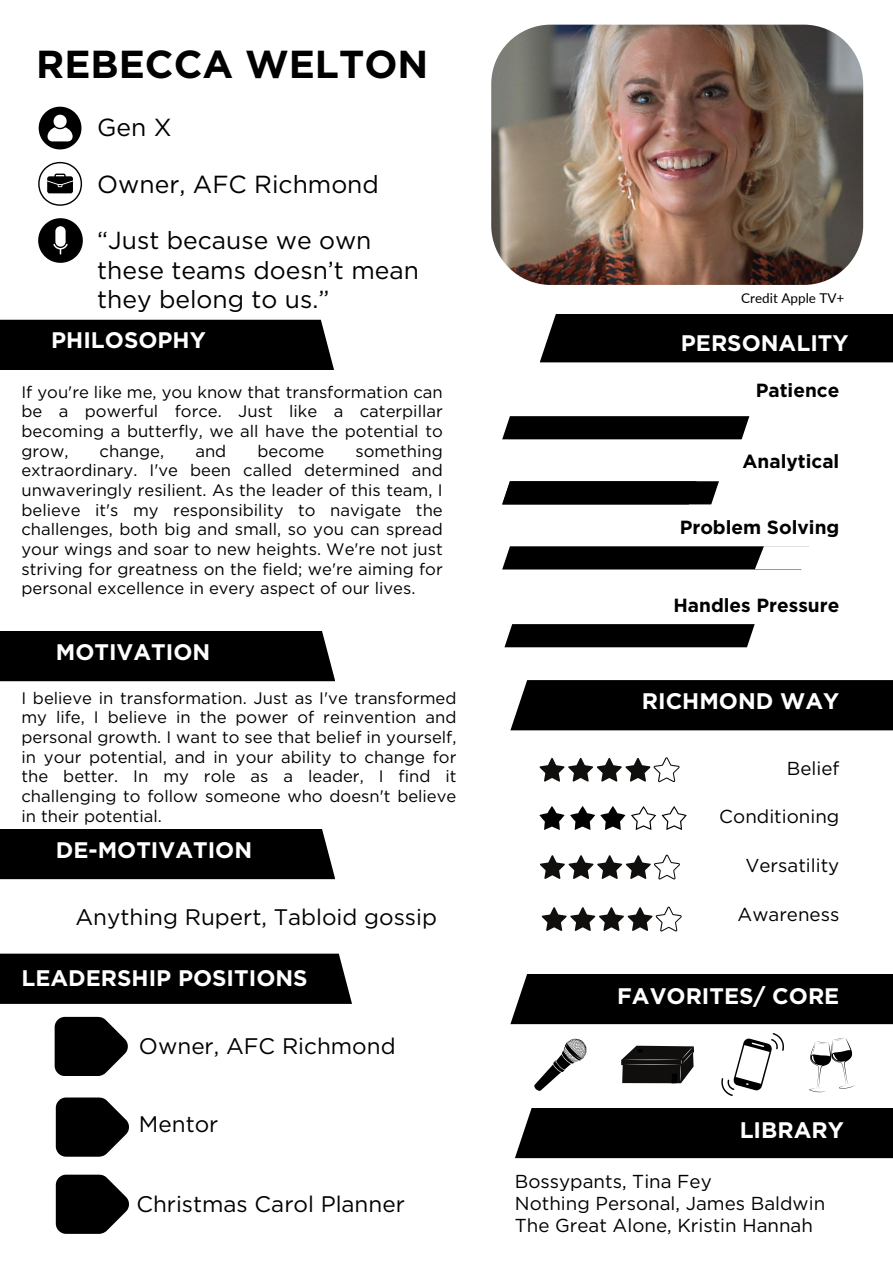
<style>
.page{position:relative;width:893px;height:1263px;background:#fff}
.page>*{position:absolute;margin:0;border:0;box-sizing:border-box;transform-origin:0 0}
.t1{font:700 39px "Gotham";color:#000}
.t2{font:24.67px/29.3px "Gotham";color:#000}
.t3{font:700 22.5px "Gotham";color:#fff}
.t4{font:22.5px "Gotham";color:#000}
.t5{font:700 19.05px "Gotham";color:#000}
.t6{font:18.75px "Gotham";color:#000}
.t7{font:16.65px/19.6px "Gotham";color:#000;text-align:justify}
.t8{font:13.5px "Lato";color:#000}
</style>
<div class="page">
<div style="left:0;top:320px;width:334px;height:50px;background:#000"></div>
<div style="left:0;top:631px;width:335px;height:50px;background:#000"></div>
<svg style="left:39px;top:107px;width:42px;height:42px"></svg>
<svg style="left:38px;top:162px;width:44px;height:44px"></svg>
<svg style="left:38px;top:218px;width:45px;height:45px"></svg>
<div style="left:0;top:954px;width:352px;height:50px;background:#000"></div>
<svg style="left:55px;top:1017px;width:73px;height:59px;background:#292929"></svg>
<svg style="left:56px;top:1097px;width:73px;height:59px"></svg>
<svg style="left:56px;top:1174px;width:73px;height:60px"></svg>
<div style="left:0;top:829px;width:335px;height:50px;background:#000"></div>
<svg style="left:504px;top:624px;width:250px;height:23px;background:#080808"></svg>
<div style="left:540px;top:314px;width:353px;height:48px;background:#000"></div>
<div style="left:502px;top:546px;width:253px;height:23px;background:#000"></div>
<div style="left:510px;top:680px;width:383px;height:50px;background:#000"></div>
<svg style="left:540px;top:855px;width:140px;height:24px"></svg>
<img style="left:491px;top:25px;width:372px;height:260px;border-radius:59px">
<div style="left:502px;top:416px;width:239px;height:23px;background:#000"></div>
<div style="left:515px;top:1108px;width:378px;height:50px;background:#000"></div>
<div style="left:510px;top:974px;width:383px;height:50px;background:#000"></div>
<svg style="left:502px;top:481px;width:217px;height:24px;background:#0d0d0d"></svg>
<svg style="left:539px;top:757px;width:140px;height:25px"></svg>
<svg style="left:541px;top:907px;width:140px;height:24px"></svg>
<svg style="left:539px;top:806px;width:25px;height:24px"></svg>
<svg style="left:570px;top:806px;width:55px;height:24px"></svg>
<svg style="left:631px;top:806px;width:56px;height:24px"></svg>
<svg style="left:809px;top:1037px;width:46px;height:55px"></svg>
<svg style="left:534px;top:1038px;width:52px;height:53px"></svg>
<svg style="left:721px;top:1033px;width:63px;height:63px"></svg>
<svg style="left:621px;top:1046px;width:73px;height:37px;background:#2b2a29"></svg>
<p class="t1" style="left:36px;top:41px;width:393px">REBECCA WELTON</p>
<p class="t2" style="left:97px;top:113px;width:76px">Gen X</p>
<p class="t2" style="left:97px;top:169px;width:283px">Owner, AFC Richmond</p>
<p class="t2" style="left:97px;top:226px;width:323px">“Just because we own these teams doesn’t mean they belong to us.”</p>
<p class="t3" style="left:51px;top:327px;width:156px">PHILOSOPHY</p>
<p class="t7" style="left:21px;top:382px;width:423px">If you're like me, you know that transformation can be a powerful force. Just like a caterpillar becoming a butterfly, we all have the potential to grow,</p>
<p class="t7" style="left:21px;top:441px;width:423px;text-indent:334px">something extraordinary. I've been called determined and unwaveringly resilient. As the leader of this team, I believe it's my responsibility to navigate the challenges, both big and small, so you can spread your wings and soar to new heights. We're not just striving for greatness on the field; we're aiming for personal excellence in every aspect of our lives.</p>
<p class="t7" style="left:100px;top:441px;width:66px">change,</p>
<p class="t7" style="left:195px;top:441px;width:32px">and</p>
<p class="t7" style="left:257px;top:441px;width:68px">become</p>
<p class="t3" style="left:56px;top:639px;width:156px">MOTIVATION</p>
<p class="t7" style="left:21px;top:688px;width:436px">I believe in transformation. Just as I've transformed my life, I believe in the power of reinvention and personal growth. I want to see that belief in yourself, in your potential, and in your ability to change for the better. In my role as a leader, I find it challenging to follow someone who doesn't believe in their potential.</p>
<p class="t3" style="left:56px;top:837px;width:198px">DE-MOTIVATION</p>
<p class="t4" style="left:75px;top:903px;width:363px">Anything Rupert, Tabloid gossip</p>
<p class="t3" style="left:21px;top:964px;width:288px">LEADERSHIP POSITIONS</p>
<p class="t4" style="left:139px;top:1033px;width:258px">Owner, AFC Richmond</p>
<p class="t4" style="left:139px;top:1110px;width:81px">Mentor</p>
<p class="t4" style="left:136px;top:1190px;width:270px">Christmas Carol Planner</p>
<p class="t8" style="left:741px;top:290px;width:105px">Credit Apple TV+</p>
<p class="t3" style="left:681px;top:329px;width:169px">PERSONALITY</p>
<p class="t5" style="left:755px;top:379px;width:85px">Patience</p>
<p class="t5" style="left:742px;top:449px;width:98px">Analytical</p>
<p class="t5" style="left:679px;top:515px;width:161px">Problem Solving</p>
<p class="t5" style="left:673px;top:593px;width:167px">Handles Pressure</p>
<p class="t3" style="left:642px;top:688px;width:199px">RICHMOND WAY</p>
<p class="t6" style="left:787px;top:757px;width:54px">Belief</p>
<p class="t6" style="left:719px;top:805px;width:122px">Conditioning</p>
<p class="t6" style="left:745px;top:854px;width:95px">Versatility</p>
<p class="t6" style="left:737px;top:903px;width:103px">Awareness</p>
<p class="t3" style="left:617px;top:982px;width:224px">FAVORITES/ CORE</p>
<p class="t3" style="left:739px;top:1116px;width:106px">LIBRARY</p>
<p class="t6" style="left:515px;top:1170px;width:198px">Bossypants, Tina Fey</p>
<p class="t6" style="left:515px;top:1192px;width:312px">Nothing Personal, James Baldwin</p>
<p class="t6" style="left:515px;top:1214px;width:300px">The Great Alone, Kristin Hannah</p>
</div>
